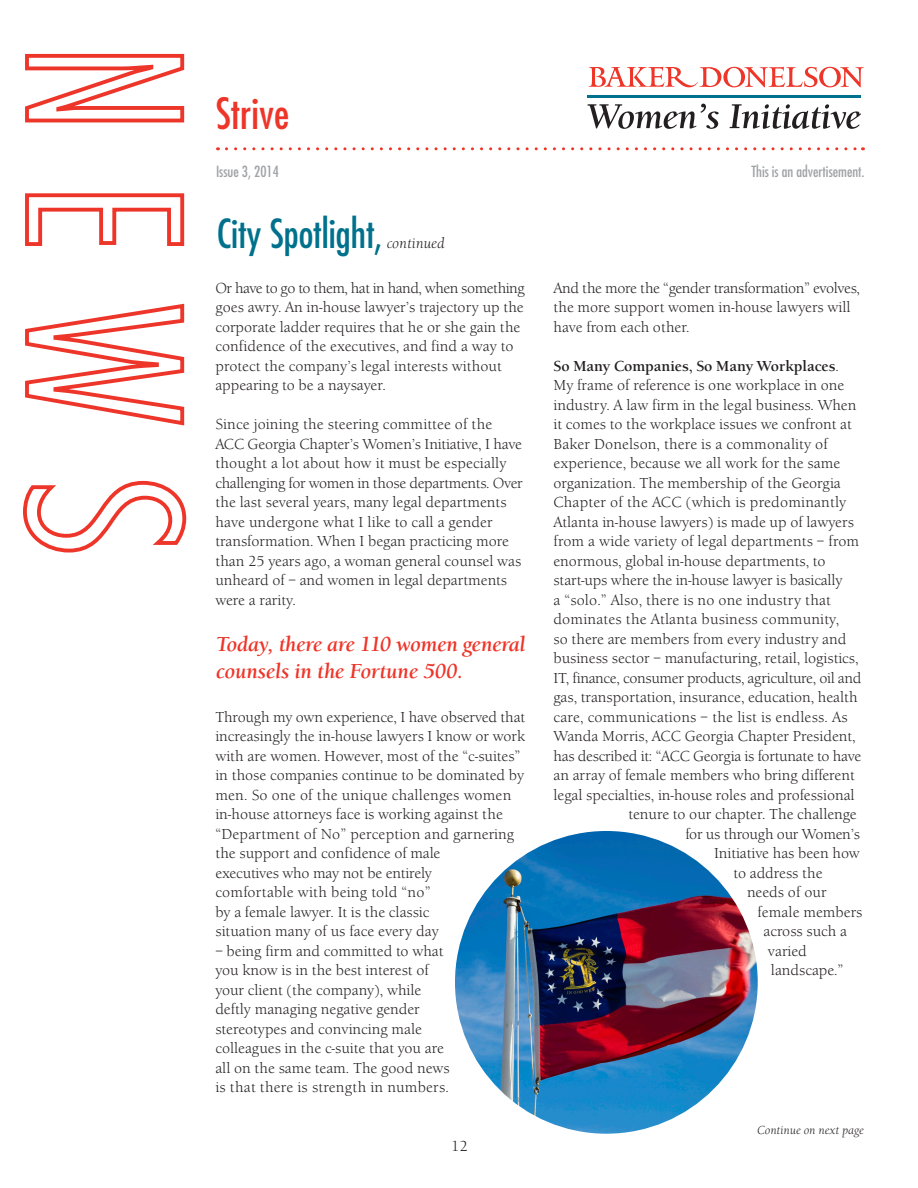
<style>
.page{position:relative;width:918px;height:1188px;background:#fff}
.page>*{position:absolute;margin:0;border:0;box-sizing:border-box;transform-origin:0 0}
.t1{font:condensed 42px "Futura";color:#ee3529}
.t2{font:condensed 39px "Futura";color:#00718c}
.t3{font:italic 700 21px/27px "Berkeley Old ITC";letter-spacing:-.005em;color:#ee3529}
.t4{font:15px/19.5px "Berkeley Old ITC";color:#231f20}
.t5{font:15px "Berkeley Old ITC";letter-spacing:-.02em;color:#231f20}
.t6{font:condensed 15px "Futura";color:#9fa3a6}
.t7{font:700 15px "Berkeley Old ITC";color:#231f20}
.t8{font:italic 15px "Berkeley Old ITC";color:#231f20}
.t9{font:italic 12px "Berkeley Old ITC";color:#231f20}
.s1{font-weight:400}
</style>
<div class="page">
<svg style="left:25px;top:53px;width:160px;height:70px"></svg>
<svg style="left:25px;top:193px;width:160px;height:53px"></svg>
<svg style="left:25px;top:303px;width:160px;height:123px"></svg>
<svg style="left:23px;top:480px;width:164px;height:73px"></svg>
<svg style="left:226px;top:147px;width:637px;height:3px"></svg>
<svg style="left:589px;top:67px;width:275px;height:20px"></svg>
<svg style="left:587px;top:104px;width:132px;height:25px"></svg>
<svg style="left:730px;top:104px;width:131px;height:25px"></svg>
<hr style="left:588px;top:95px;width:273px;height:2px;background:#00718c">
<img style="left:455px;top:831px;width:303px;height:303px;border-radius:151px">
<h1 class="t1" style="left:216px;top:88px;width:75px">Strive</h1>
<p class="t6" style="left:216px;top:162px;width:64px">Issue 3, 2014</p>
<p class="t2" style="left:217px;top:210px;width:167px">City Spotlight,</p>
<p class="t8" style="left:387px;top:234px;width:60px">continued</p>
<p class="t4" style="left:215px;top:278px;width:311px">Or have to go to them, hat in hand, when something goes awry. An in-house lawyer’s trajectory up the corporate ladder requires that he or she gain the confidence of the executives, and find a way to protect the company’s legal interests without appearing to be a naysayer.</p>
<p class="t4" style="left:215px;top:414px;width:309px">Since joining the steering committee of the ACC Georgia Chapter’s Women’s Initiative, I have thought a lot about how it must be especially challenging for women in those departments. Over the last several years, many legal departments have undergone what I like to call a gender transformation. When I began practicing more than 25 years ago, a woman general counsel was unheard of – and women in legal departments were a rarity.</p>
<p class="t3" style="left:215px;top:631px;width:311px">Today, there are 110 women general counsels in the Fortune 500.</p>
<p class="t4" style="left:215px;top:707px;width:311px">Through my own experience, I have observed that increasingly the in-house lawyers I know or work with are women. However, most of the “c-suites” in those companies continue to be dominated by men. So one of the unique challenges women in-house attorneys face is working against the “Department of No” perception and garnering the support and confidence of male<br>executives who may not be entirely<br>comfortable with being told “no”<br>by a female lawyer. It is the classic<br>situation many of us face every day</p>
<p class="t4" style="left:215px;top:941px;width:236px">– being firm and committed to what you know is in the best interest of your client (the company), while deftly managing negative gender stereotypes and convincing male colleagues in the c-suite that you are all on the same team. The good news is that there is strength in numbers.</p>
<p class="t4" style="left:451px;top:1136px;width:18px">12</p>
<p class="t6" style="left:751px;top:162px;width:115px">This is an advertisement.</p>
<p class="t4" style="left:554px;top:278px;width:308px">And the more the “gender transformation” evolves, the more support women in-house lawyers will have from each other.</p>
<p class="t7" style="left:554px;top:357px;width:287px">So Many Companies, So Many Workplaces<span class="s1">.</span></p>
<p class="t4" style="left:554px;top:375px;width:292px">My frame of reference is one workplace in one</p>
<p class="t4" style="left:554px;top:395px;width:304px">industry. A law firm in the legal business. When</p>
<p class="t4" style="left:554px;top:414px;width:300px">it comes to the workplace issues we confront at</p>
<p class="t4" style="left:554px;top:434px;width:276px">Baker Donelson, there is a commonality of</p>
<p class="t4" style="left:554px;top:453px;width:288px">experience, because we all work for the same</p>
<p class="t4" style="left:554px;top:473px;width:289px">organization. The membership of the Georgia</p>
<p class="t4" style="left:554px;top:492px;width:294px">Chapter of the ACC (which is predominantly</p>
<p class="t4" style="left:554px;top:512px;width:302px">Atlanta in-house lawyers) is made up of lawyers</p>
<p class="t4" style="left:554px;top:531px;width:307px">from a wide variety of legal departments – from</p>
<p class="t4" style="left:554px;top:551px;width:273px">enormous, global in-house departments, to</p>
<p class="t4" style="left:554px;top:570px;width:291px">start-ups where the in-house lawyer is basically</p>
<p class="t4" style="left:554px;top:590px;width:279px">a “solo.” Also, there is no one industry that</p>
<p class="t4" style="left:554px;top:609px;width:287px">dominates the Atlanta business community,</p>
<p class="t4" style="left:554px;top:629px;width:294px">so there are members from every industry and</p>
<p class="t4" style="left:554px;top:648px;width:307px">business sector – manufacturing, retail, logistics,</p>
<p class="t5" style="left:554px;top:669px;width:309px">IT, finance, consumer products, agriculture, oil and</p>
<p class="t4" style="left:554px;top:687px;width:306px">gas, transportation, insurance, education, health</p>
<p class="t4" style="left:554px;top:707px;width:296px">care, communications – the list is endless. As</p>
<p class="t4" style="left:554px;top:726px;width:304px">Wanda Morris, ACC Georgia Chapter President,</p>
<p class="t4" style="left:554px;top:746px;width:309px">has described it: “ACC Georgia is fortunate to have</p>
<p class="t4" style="left:554px;top:765px;width:303px">an array of female members who bring different</p>
<p class="t4" style="left:554px;top:785px;width:303px">legal specialties, in-house roles and professional</p>
<p class="t4" style="left:628px;top:804px;width:230px">tenure to our chapter. The challenge</p>
<p class="t4" style="left:686px;top:824px;width:176px">for us through our Women’s</p>
<p class="t4" style="left:714px;top:843px;width:147px">Initiative has been how</p>
<p class="t4" style="left:734px;top:863px;width:91px">to address the</p>
<p class="t4" style="left:747px;top:882px;width:81px">needs of our</p>
<p class="t4" style="left:757px;top:902px;width:106px">female members</p>
<p class="t4" style="left:763px;top:921px;width:85px">across such a</p>
<p class="t4" style="left:768px;top:941px;width:40px">varied</p>
<p class="t4" style="left:771px;top:960px;width:74px">landscape.”</p>
<p class="t9" style="left:757px;top:1123px;width:108px">Continue on next page</p>
</div>
